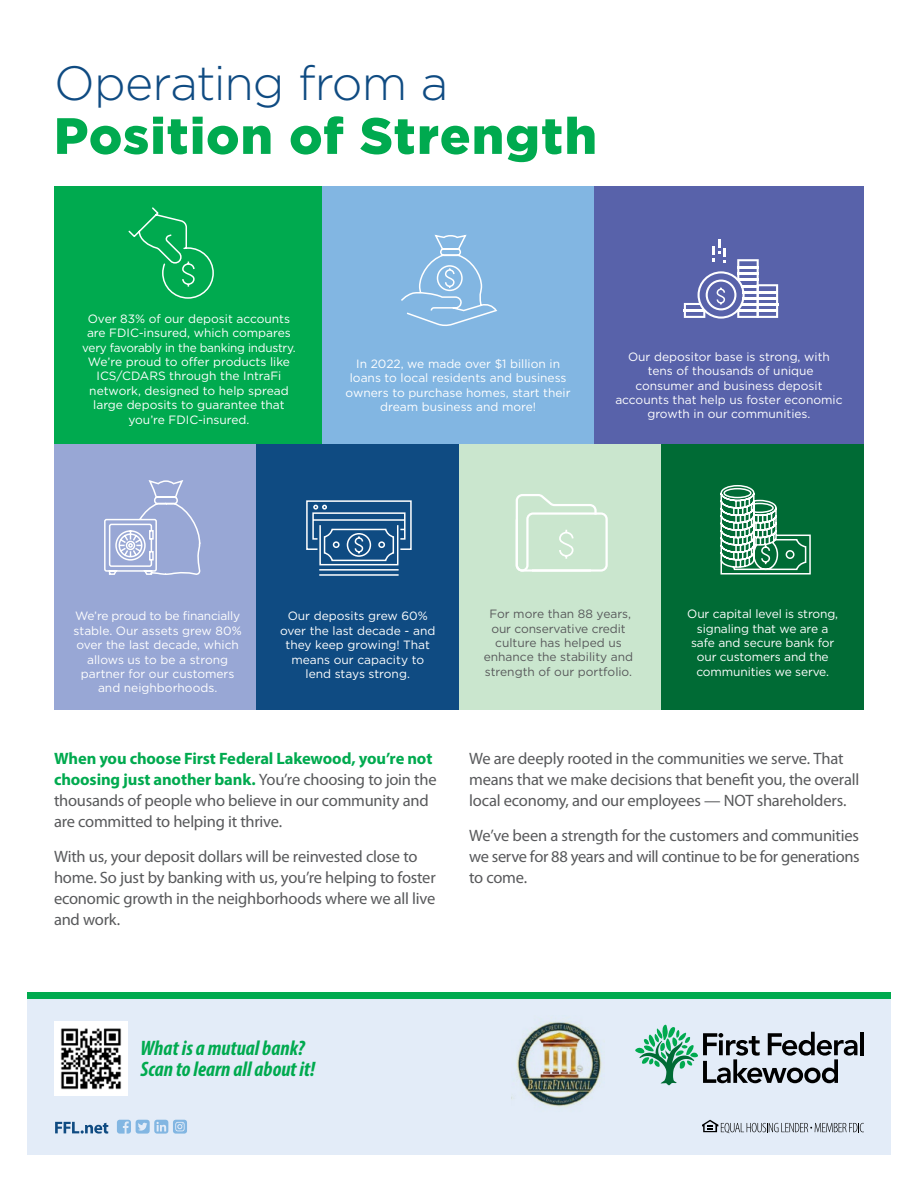
<style>
.page{position:relative;width:918px;height:1188px;background:#fff}
.page>*{position:absolute;margin:0;border:0;box-sizing:border-box;transform-origin:0 0}
.t1{font:900 51px "Gotham";letter-spacing:.02em;color:#00aa4f}
.t2{font:300 48px "Gotham";letter-spacing:-.02em;color:#0f4b82}
.t3{font:italic 700 condensed 21px/21px "Myriad Pro";color:#00aa4f}
.t4{font:16.5px/21px "Myriad Pro";letter-spacing:-.015em;color:#58595b}
.t5{font:12px/14.4px "Gotham";color:#fff;text-align:center}
.t6{font:12px/14.4px "Gotham";color:#58595b;text-align:center}
.s1{font-weight:700;color:#00aa4f}
</style>
<div class="page">
<div style="left:27px;top:999px;width:864px;height:155px;background:#e3ecf8"></div>
<div style="left:27px;top:992px;width:864px;height:7px;background:#00aa4f"></div>
<svg style="left:635px;top:1025px;width:229px;height:60px"></svg>
<svg style="left:702px;top:1120px;width:162px;height:13px"></svg>
<svg style="left:55px;top:1122px;width:53px;height:12px"></svg>
<svg style="left:117px;top:1120px;width:70px;height:14px"></svg>
<img style="left:512px;top:1021px;width:90px;height:86px">
<div style="left:54px;top:186px;width:270px;height:265px;background:#00aa4f"></div>
<div style="left:54px;top:445px;width:202px;height:265px;background:#98a7d5"></div>
<div style="left:322px;top:186px;width:272px;height:265px;background:#82b6e2"></div>
<div style="left:594px;top:186px;width:270px;height:265px;background:#5862aa"></div>
<div style="left:256px;top:445px;width:203px;height:265px;background:#0f4b82"></div>
<div style="left:459px;top:445px;width:203px;height:265px;background:#cae6ce"></div>
<div style="left:662px;top:445px;width:202px;height:265px;background:#006b35"></div>
<svg style="left:401px;top:234px;width:96px;height:92px"></svg>
<svg style="left:104px;top:480px;width:97px;height:95px"></svg>
<svg style="left:306px;top:500px;width:106px;height:76px"></svg>
<svg style="left:516px;top:494px;width:92px;height:78px"></svg>
<svg style="left:684px;top:239px;width:94px;height:80px"></svg>
<svg style="left:128px;top:207px;width:86px;height:92px"></svg>
<img style="left:54px;top:1022px;width:74px;height:73px">
<svg style="left:720px;top:485px;width:91px;height:90px"></svg>
<h2 class="t2" style="left:54px;top:53px;width:396px">Operating from a</h2>
<h1 class="t1" style="left:54px;top:101px;width:544px">Position of Strength</h1>
<p class="t5" style="left:82px;top:311px;width:215px">Over 83% of our deposit accounts are FDIC-insured, which compares very favorably in the banking industry.<br>We’re proud to offer products like<br>ICS/CDARS through the IntraFi network, designed to help spread large deposits to guarantee that you’re FDIC-insured.</p>
<p class="t5" style="left:346px;top:356px;width:227px">In 2022, we made over $1 billion in loans to local residents and business owners to purchase homes, start their dream business and more!</p>
<p class="t5" style="left:615px;top:349px;width:229px">Our depositor base is strong, with tens of thousands of unique consumer and business deposit accounts that help us foster economic growth in our communities.</p>
<p class="t5" style="left:74px;top:609px;width:170px">We’re proud to be financially stable. Our assets grew 80% over the last decade, which allows us to be a strong partner for our customers and neighborhoods.</p>
<p class="t5" style="left:280px;top:609px;width:157px">Our deposits grew 60% over the last decade - and they keep growing! That means our capacity to lend stays strong.</p>
<h3 class="t4" style="left:54px;top:748px;width:384px"><span class="s1">When you choose First Federal Lakewood, you’re not choosing just another bank.</span> You’re choosing to join the thousands of people who believe in our community and are committed to helping it thrive.</h3>
<h3 class="t4" style="left:54px;top:846px;width:383px">With us, your deposit dollars will be reinvested close to home. So just by banking with us, you’re helping to foster economic growth in the neighborhoods where we all live and work.</h3>
<p class="t6" style="left:484px;top:607px;width:151px">For more than 88 years, our conservative credit culture has helped us enhance the stability and strength of our portfolio.</p>
<p class="t5" style="left:687px;top:607px;width:152px">Our capital level is strong, signaling that we are a safe and secure bank for our customers and the communities we serve.</p>
<h3 class="t4" style="left:469px;top:748px;width:392px">We are deeply rooted in the communities we serve. That means that we make decisions that benefit you, the overall local economy, and our employees — NOT shareholders.</h3>
<h3 class="t4" style="left:469px;top:825px;width:392px;text-align:justify">We’ve been a strength for the customers and communities we serve for 88 years and will continue to be for generations to come.</h3>
<h3 class="t3" style="left:140px;top:1038px;width:176px">What is a mutual bank?<br>Scan to learn all about it!</h3>
</div>
